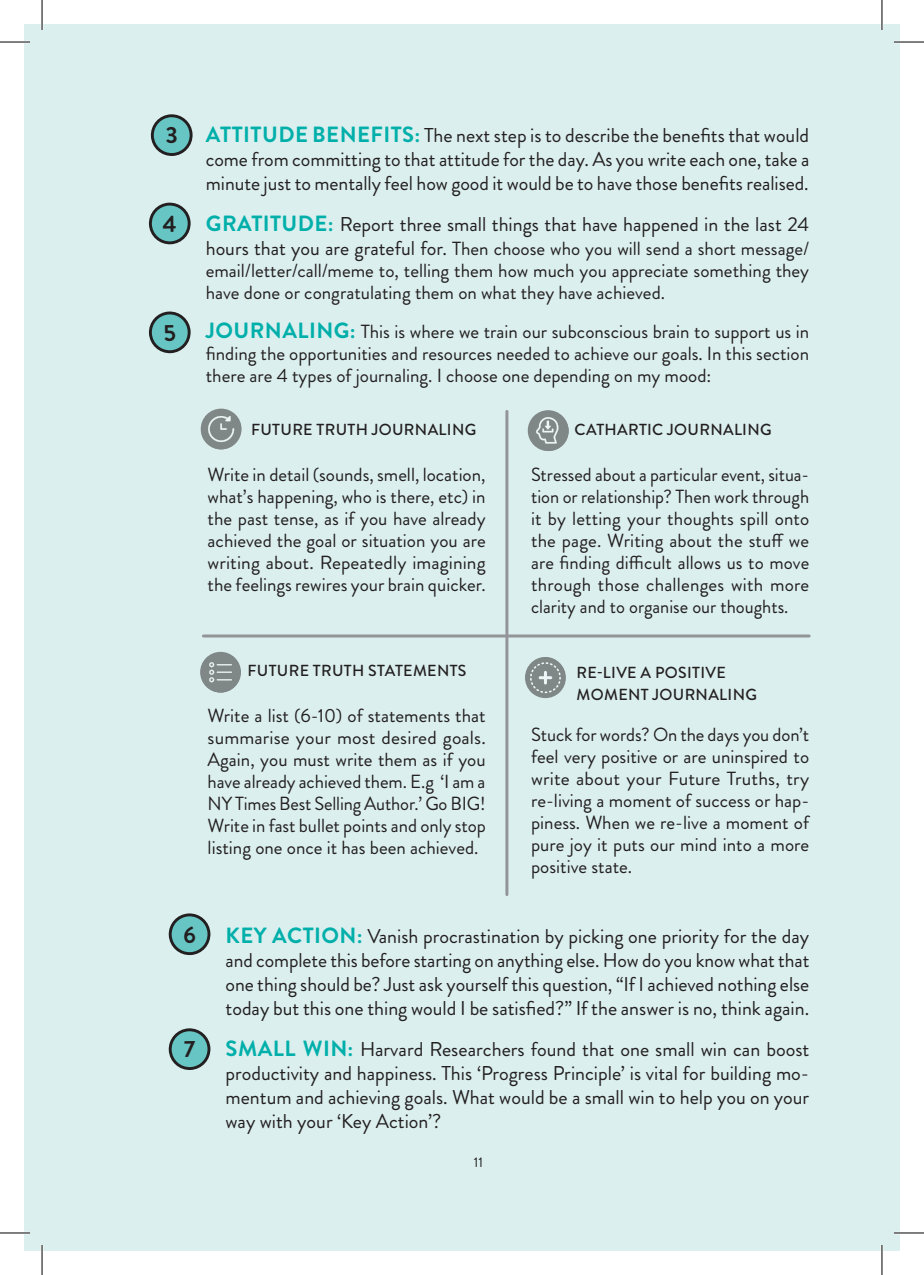
<style>
.page{position:relative;width:924px;height:1275px;background:#fff}
.page>*{position:absolute;margin:0;border:0;box-sizing:border-box;transform-origin:0 0}
.t1{font:20px/24px "Brandon Grotesque";color:#231f20;text-align:justify}
.t2{font:19px/22px "Brandon Grotesque";color:#231f20;text-align:justify}
.t3{font:500 16px/22px "Brandon Grotesque";letter-spacing:.02em;color:#231f20}
.t4{font:14px "Brandon Grotesque";color:#231f20}
.s1{font-weight:700;font-size:22px;color:#00afaa}
.s2{font-size:20px}
</style>
<div class="page">
<div style="left:24px;top:24px;width:875px;height:1227px;background:#dbefee"></div>
<svg style="left:170px;top:914px;width:39px;height:40px"></svg>
<div style="left:168px;top:913px;width:43px;height:42px;border:3px solid #231f20;border-radius:50%"></div>
<svg style="left:170px;top:1029px;width:39px;height:40px"></svg>
<div style="left:168px;top:1027px;width:43px;height:43px;border:3px solid #231f20;border-radius:50%"></div>
<hr style="left:203px;top:634px;width:605px;height:3px;background:#939598">
<hr style="left:505px;top:411px;width:3px;height:483px;background:#939598">
<svg style="left:150px;top:204px;width:40px;height:39px"></svg>
<div style="left:148px;top:202px;width:43px;height:43px;border:3px solid #231f20;border-radius:50%"></div>
<svg style="left:150px;top:312px;width:40px;height:40px"></svg>
<div style="left:148px;top:311px;width:43px;height:43px;border:3px solid #231f20;border-radius:50%"></div>
<svg style="left:152px;top:115px;width:39px;height:40px"></svg>
<div style="left:150px;top:114px;width:43px;height:42px;border:3px solid #231f20;border-radius:50%"></div>
<svg style="left:201px;top:408px;width:40px;height:41px"></svg>
<svg style="left:527px;top:410px;width:41px;height:41px"></svg>
<svg style="left:200px;top:652px;width:41px;height:40px"></svg>
<svg style="left:525px;top:657px;width:40px;height:41px"></svg>
<hr style="left:0;top:41px;width:30px;height:2px;background:#fff">
<hr style="left:893px;top:41px;width:30px;height:2px;background:#fff">
<hr style="left:0;top:1231px;width:30px;height:3px;background:#fff">
<hr style="left:893px;top:1231px;width:30px;height:3px;background:#fff">
<hr style="left:41px;top:0;width:2px;height:30px;background:#fff">
<hr style="left:41px;top:1245px;width:2px;height:30px;background:#fff">
<hr style="left:880px;top:0;width:2px;height:30px;background:#fff">
<hr style="left:880px;top:1245px;width:2px;height:30px;background:#fff">
<hr style="left:0;top:42px;width:30px;height:1px;background:#000">
<hr style="left:893px;top:42px;width:30px;height:1px;background:#000">
<hr style="left:0;top:1232px;width:30px;height:1px;background:#000">
<hr style="left:893px;top:1232px;width:30px;height:1px;background:#000">
<hr style="left:42px;top:0;width:1px;height:30px;background:#000">
<hr style="left:42px;top:1245px;width:1px;height:30px;background:#000">
<hr style="left:881px;top:0;width:1px;height:30px;background:#000">
<hr style="left:881px;top:1245px;width:1px;height:30px;background:#000">
<svg style="left:184px;top:926px;width:11px;height:16px"></svg>
<svg style="left:184px;top:1041px;width:11px;height:16px"></svg>
<svg style="left:163px;top:215px;width:13px;height:17px"></svg>
<svg style="left:164px;top:325px;width:11px;height:16px"></svg>
<svg style="left:166px;top:127px;width:11px;height:17px"></svg>
<p class="t1" style="left:206px;top:123px;width:604px"><span class="s1">ATTITUDE BENEFITS:</span> The next step is to describe the benefits that would come from committing to that attitude for the day. As you write each one, take a minute just to mentally feel how good it would be to have those benefits realised.</p>
<p class="t1" style="left:206px;top:212px;width:604px"><span class="s1">GRATITUDE:</span> Report three small things that have happened in the last 24</p>
<p class="t2" style="left:206px;top:237px;width:604px"><span class="s2">hours that you are grateful for.</span> Then choose who you will send a short message/ email/letter/call/meme to, telling them how much you appreciate something they have done or congratulating them on what they have achieved.</p>
<p class="t2" style="left:206px;top:320px;width:604px"><span class="s1">JOURNALING:</span> This is where we train our subconscious brain to support us in finding the opportunities and resources needed to achieve our goals. In this section there are 4 types of journaling. I choose one depending on my mood:</p>
<p class="t3" style="left:251px;top:419px;width:226px">FUTURE TRUTH JOURNALING</p>
<p class="t2" style="left:207px;top:464px;width:279px">Write in detail (sounds, smell, location, what’s happening, who is there, etc) in the past tense, as if you have already achieved the goal or situation you are writing about. Repeatedly imagining the feelings rewires your brain quicker.</p>
<p class="t3" style="left:247px;top:660px;width:220px">FUTURE TRUTH STATEMENTS</p>
<p class="t2" style="left:207px;top:705px;width:279px">Write a list (6-10) of statements that summarise your most desired goals.<br>Again, you must write them as if you have already achieved them. E.g ‘I am a NY Times Best Selling Author.’ Go BIG!<br>Write in fast bullet points and only stop listing one once it has been achieved.</p>
<p class="t3" style="left:574px;top:419px;width:198px">CATHARTIC JOURNALING</p>
<p class="t2" style="left:531px;top:464px;width:279px">Stressed about a particular event, situa&shy;tion or relationship? Then work through it by letting your thoughts spill onto the page. Writing about the stuff we are finding difficult allows us to move through those challenges with more clarity and to organise our thoughts.</p>
<p class="t3" style="left:576px;top:662px;width:182px">RE-LIVE A POSITIVE<br>MOMENT JOURNALING</p>
<p class="t2" style="left:531px;top:723px;width:279px">Stuck for words? On the days you don’t feel very positive or are uninspired to write about your Future Truths, try re-living a moment of success or hap&shy;piness. When we re-live a moment of pure joy it puts our mind into a more positive state.</p>
<p class="t1" style="left:225px;top:924px;width:585px"><span class="s1">KEY ACTION:</span> Vanish procrastination by picking one priority for the day and complete this before starting on anything else. How do you know what that one thing should be? Just ask yourself this question, “If I achieved nothing else today but this one thing would I be satisfied?” If the answer is no, think again.</p>
<p class="t1" style="left:225px;top:1037px;width:585px"><span class="s1">SMALL WIN:</span> Harvard Researchers found that one small win can boost productivity and happiness. This ‘Progress Principle’ is vital for building mo&shy;mentum and achieving goals. What would be a small win to help you on your way with your ‘Key Action’?</p>
<p class="t4" style="left:473px;top:1153px;width:12px">1111</p>
</div>
